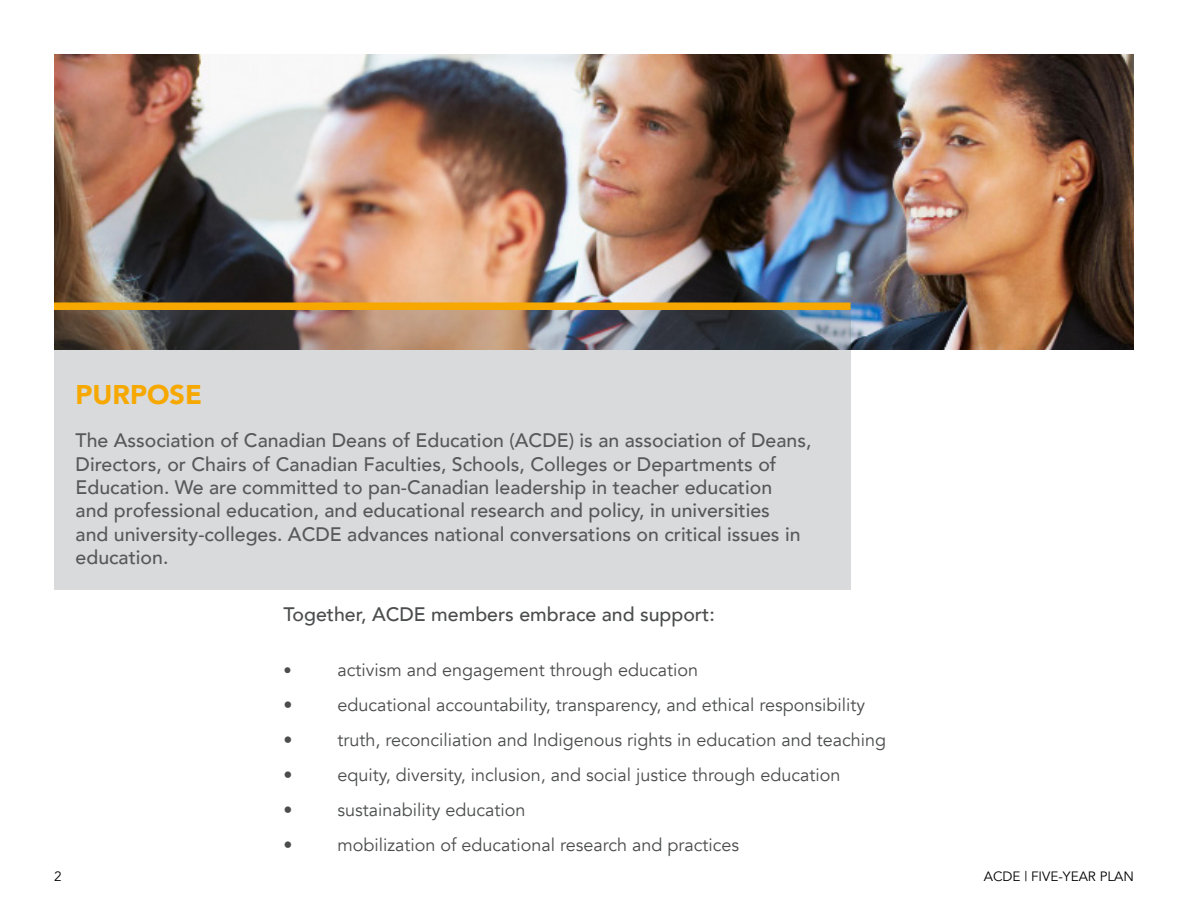
<style>
.page{position:relative;width:1188px;height:918px;background:#fff}
.page>*{position:absolute;margin:0;border:0;box-sizing:border-box;transform-origin:0 0}
.Heading_1{font:900 27px "Avenir";color:#f6a800}
.Heading_2{font:500 19.5px/23.4px "Avenir";color:#57585a}
.Heading_2-2{font:500 19.5px "Avenir";color:#4b4c4d}
.Body_text{font:18px "Avenir";color:#4b4c4d}
.Body_text-2{font:16.5px "Avenir";color:#4b4c4d}
.t1{font:13.5px "Avenir";color:#000}
</style>
<div class="page">
<img style="left:54px;top:54px;width:1080px;height:296px">
<svg style="left:54px;top:310px;width:796px;height:280px;background:#c9c9ca"></svg>
<div style="left:54px;top:302px;width:796px;height:8px;background:#f6a800"></div>
<p class="Heading_1" style="left:76px;top:371px;width:128px">PURPOSE</p>
<p class="Heading_2" style="left:76px;top:428px;width:737px">The Association of Canadian Deans of Education (ACDE) is an association of Deans, Directors, or Chairs of Canadian Faculties, Schools, Colleges or Departments of Education. We are committed to pan-Canadian leadership in teacher education<br>and professional education, and educational research and policy, in universities<br>and university-colleges. ACDE advances national conversations on critical issues in education.</p>
<p class="Heading_2-2" style="left:284px;top:597px;width:433px">Together, ACDE members embrace and support:</p>
<p class="Body_text-2" style="left:284px;top:660px;width:10px">•</p>
<p class="Body_text" style="left:338px;top:659px;width:362px">activism and engagement through education</p>
<p class="Body_text" style="left:284px;top:694px;width:10px">•</p>
<p class="Body_text" style="left:338px;top:694px;width:529px">educational accountability, transparency, and ethical responsibility</p>
<p class="Body_text" style="left:284px;top:729px;width:10px">•</p>
<p class="Body_text" style="left:338px;top:729px;width:550px">truth, reconciliation and Indigenous rights in education and teaching</p>
<p class="Body_text" style="left:284px;top:764px;width:10px">•</p>
<p class="Body_text" style="left:338px;top:764px;width:504px">equity, diversity, inclusion, and social justice through education</p>
<p class="Body_text" style="left:284px;top:799px;width:10px">•</p>
<p class="Body_text" style="left:338px;top:799px;width:189px">sustainability education</p>
<p class="Body_text" style="left:284px;top:835px;width:10px">•</p>
<p class="Body_text" style="left:338px;top:835px;width:403px">mobilization of educational research and practices</p>
<p class="t1" style="left:54px;top:868px;width:9px">2</p>
<p class="t1" style="left:984px;top:868px;width:152px">ACDE | FIVE-YEAR PLAN</p>
</div>
